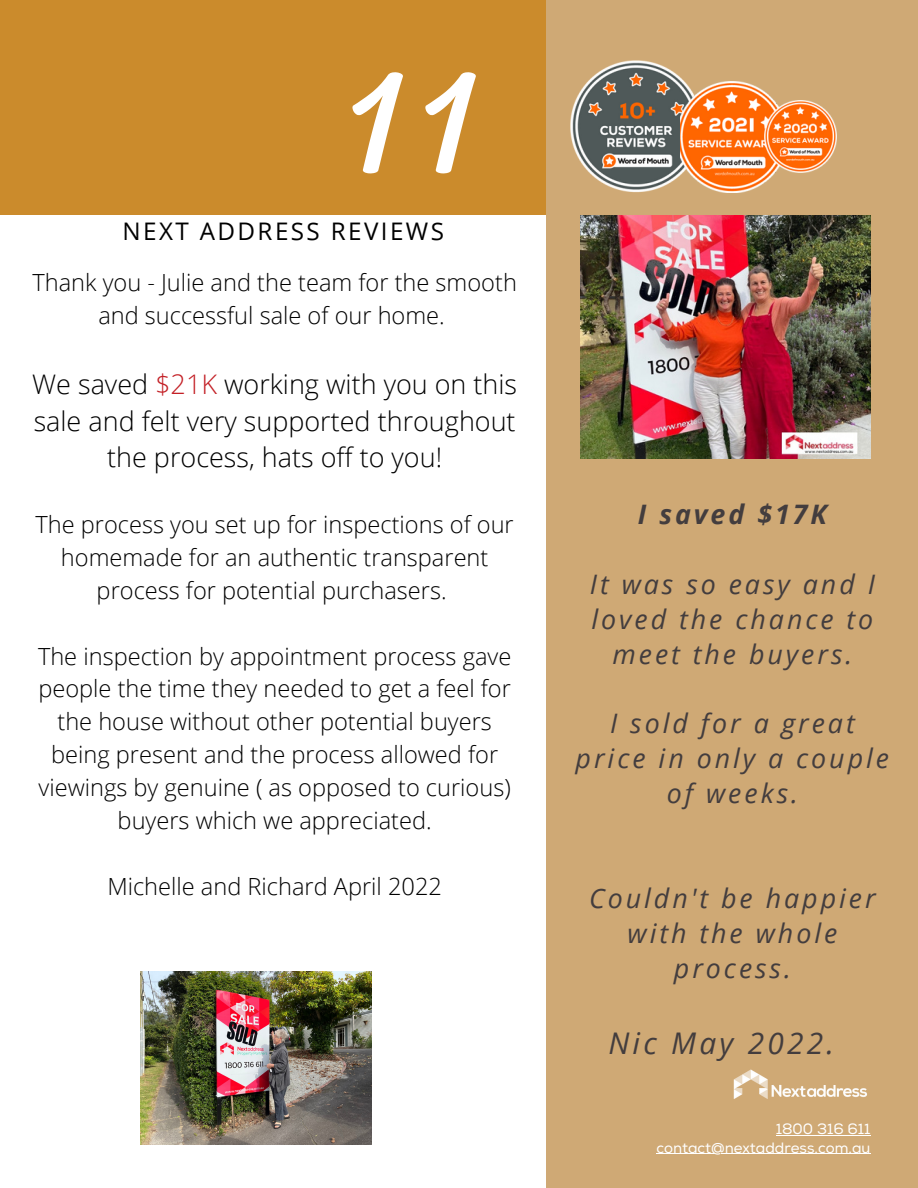
<style>
.page{position:relative;width:918px;height:1188px;background:#fff}
.page>*{position:absolute;margin:0;border:0;box-sizing:border-box;transform-origin:0 0}
.t1{font:150px "Nexa Script";color:#fff}
.t2{font:italic 29.85px "Open Sans";letter-spacing:.11em;color:#433d3e}
.t3{font:300 27px/36.8px "Open Sans";color:#000;text-align:center}
.t4{font:italic 26.85px/34.8px "Open Sans";letter-spacing:.11em;color:#433d3e;text-align:center}
.t5{font:italic 700 26.85px "Open Sans";letter-spacing:.11em;color:#433d3e}
.t6{font:24.15px "Open Sans";letter-spacing:.1em;color:#000}
.t7{font:300 23.55px/32.8px "Open Sans";color:#000;text-align:center}
.t8{font:15px/18.6px "Nexa";color:#fff;text-align:right}
.s1{color:#c32026}
</style>
<div class="page">
<div style="left:0;top:0;width:918px;height:215px;background:#cb8b2c"></div>
<div style="left:547px;top:0;width:371px;height:1188px;background:#cfa975"></div>
<img style="left:733px;top:1069px;width:134px;height:30px">
<img style="left:570px;top:60px;width:114px;height:133px">
<img style="left:680px;top:81px;width:95px;height:111px">
<img style="left:764px;top:101px;width:72px;height:72px">
<img style="left:141px;top:971px;width:230px;height:174px">
<img style="left:581px;top:216px;width:290px;height:243px">
<hr style="left:776px;top:1135px;width:95px;height:1px;background:#fff">
<hr style="left:656px;top:1154px;width:215px;height:1px;background:#fff">
<h1 class="t1" style="left:346px;top:36px;width:135px">11</h1>
<p class="t6" style="left:123px;top:214px;width:323px">NEXT ADDRESS REVIEWS</p>
<p class="t7" style="left:32px;top:266px;width:486px">Thank you - Julie and the team for the smooth and successful sale of our home.</p>
<p class="t3" style="left:32px;top:365px;width:486px">We saved <span class="s1">$21K</span> working with you on this sale and felt very supported throughout the process, hats off to you!</p>
<p class="t7" style="left:36px;top:507px;width:480px">The process you set up for inspections of our homemade for an authentic transparent process for potential purchasers.</p>
<p class="t7" style="left:38px;top:639px;width:475px">The inspection by appointment process gave people the time they needed to get a feel for the house without other potential buyers being present and the process allowed for viewings by genuine ( as opposed to curious) buyers which we appreciated.</p>
<p class="t7" style="left:107px;top:869px;width:336px">Michelle and Richard April 2022</p>
<p class="t5" style="left:638px;top:496px;width:191px">I saved $17K</p>
<p class="t4" style="left:590px;top:566px;width:287px">It was so easy and I loved the chance to meet the buyers.</p>
<p class="t4" style="left:576px;top:706px;width:315px">I sold for a great price in only a couple of weeks.</p>
<p class="t4" style="left:589px;top:880px;width:288px">Couldn't be happier with the whole process.</p>
<p class="t2" style="left:608px;top:1022px;width:227px">Nic May 2022.</p>
<p class="t8" style="left:656px;top:1120px;width:216px">1800 316 611 contact@nextaddress.com.au</p>
</div>
